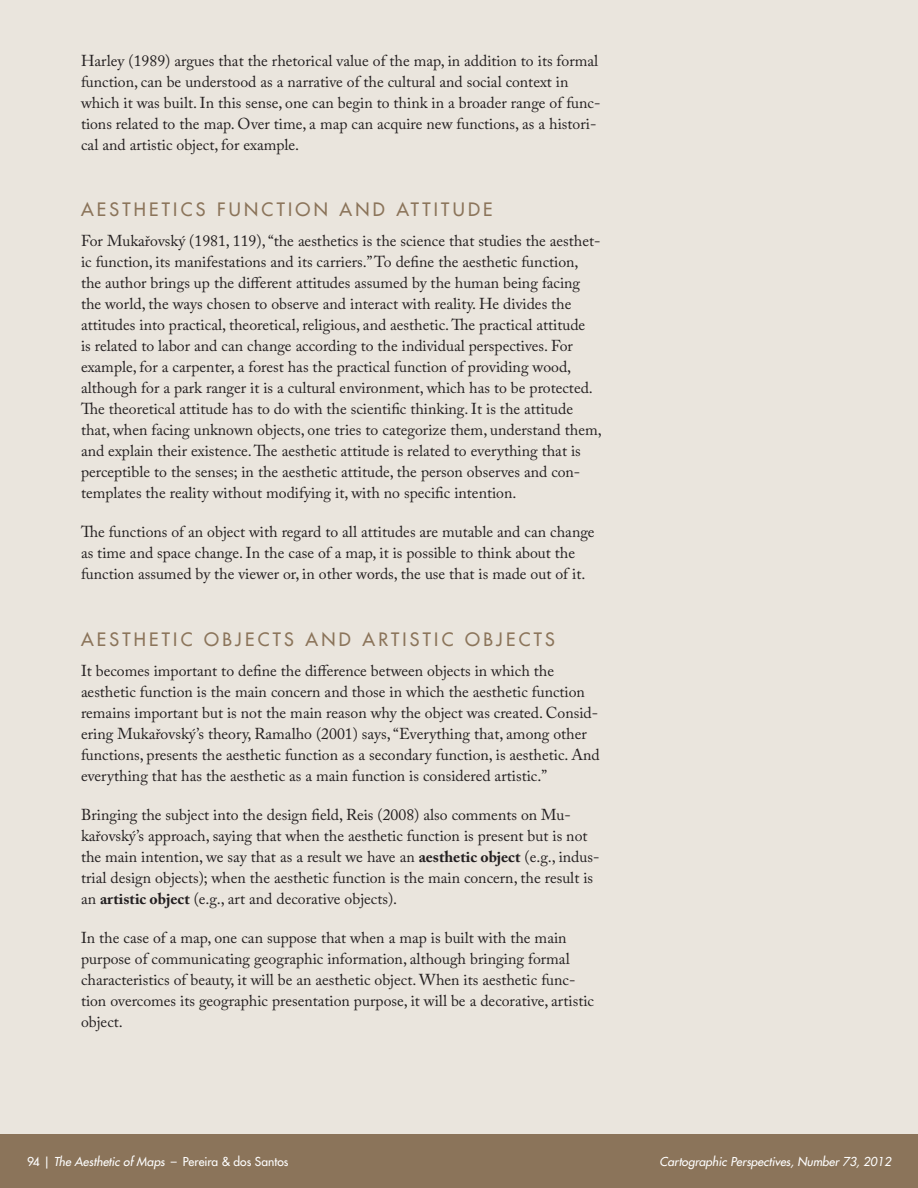
<style>
.page{position:relative;width:918px;height:1188px;background:#fff}
.page>*{position:absolute;margin:0;border:0;box-sizing:border-box;transform-origin:0 0}
.Medium_Header{font:500 18px "Futura Std";letter-spacing:.18em;color:#8b745a}
.Body_Text{font:15.75px/21px "Adobe Caslon Pro";color:#231f20}
.t1{font:500 12px "Futura Std";letter-spacing:-.005em;color:#fff}
.t2{font:italic 500 12px "Futura Std";color:#fff}
.s1{font-weight:700}
.s2{font-style:italic}
</style>
<div class="page">
<div style="left:0;top:1134px;width:918px;height:54px;background:#8b745a"></div>
<div style="left:0;top:0;width:918px;height:1134px;background:#eae5dd"></div>
<p class="Body_Text" style="left:81px;top:50px;width:521px">Harley (1989) argues that the rhetorical value of the map, in addition to its formal function, can be understood as a narrative of the cultural and social context in which it was built. In this sense, one can begin to think in a broader range of func&shy;tions related to the map. Over time, a map can acquire new functions, as a histori&shy;cal and artistic object, for example.</p>
<p class="Medium_Header" style="left:81px;top:198px;width:413px">AESTHETICS FUNCTION AND ATTITUDE</p>
<p class="Body_Text" style="left:81px;top:230px;width:522px">For Mukařovský (1981, 119), “the aesthetics is the science that studies the aesthet&shy;ic function, its manifestations and its carriers.” To define the aesthetic function, the author brings up the different attitudes assumed by the human being facing the world, the ways chosen to observe and interact with reality. He divides the attitudes into practical, theoretical, religious, and aesthetic. The practical attitude<br>is related to labor and can change according to the individual perspectives. For example, for a carpenter, a forest has the practical function of providing wood, although for a park ranger it is a cultural environment, which has to be protected.<br>The theoretical attitude has to do with the scientific thinking. It is the attitude that, when facing unknown objects, one tries to categorize them, understand them, and explain their existence. The aesthetic attitude is related to everything that is perceptible to the senses; in the aesthetic attitude, the person observes and con&shy;templates the reality without modifying it, with no specific intention.</p>
<p class="Body_Text" style="left:81px;top:521px;width:515px">The functions of an object with regard to all attitudes are mutable and can change as time and space change. In the case of a map, it is possible to think about the function assumed by the viewer or, in other words, the use that is made out of it.</p>
<p class="Medium_Header" style="left:81px;top:628px;width:475px">AESTHETIC OBJECTS AND ARTISTIC OBJECTS</p>
<p class="Body_Text" style="left:81px;top:660px;width:520px">It becomes important to define the difference between objects in which the aesthetic function is the main concern and those in which the aesthetic function remains important but is not the main reason why the object was created. Consid&shy;ering Mukařovský’s theory, Ramalho (2001) says, “Everything that, among other functions, presents the aesthetic function as a secondary function, is aesthetic. And everything that has the aesthetic as a main function is considered artistic.”</p>
<p class="Body_Text" style="left:81px;top:804px;width:520px">Bringing the subject into the design field, Reis (2008) also comments on Mu&shy;kařovský’s approach, saying that when the aesthetic function is present but is not the main intention, we say that as a result we have an <span class="s1">aesthetic object</span> (e.g., indus&shy;trial design objects); when the aesthetic function is the main concern, the result is an <span class="s1">artistic object</span> (e.g., art and decorative objects).</p>
<p class="Body_Text" style="left:81px;top:927px;width:515px">In the case of a map, one can suppose that when a map is built with the main purpose of communicating geographic information, although bringing formal characteristics of beauty, it will be an aesthetic object. When its aesthetic func&shy;tion overcomes its geographic presentation purpose, it will be a decorative, artistic object.</p>
<p class="t1" style="left:27px;top:1154px;width:263px">94 | <span class="s2">The Aesthetic of Maps</span> – Pereira &amp; dos Santos</p>
<p class="t2" style="left:660px;top:1154px;width:233px">Cartographic Perspectives, Number 73, 2012</p>
</div>
